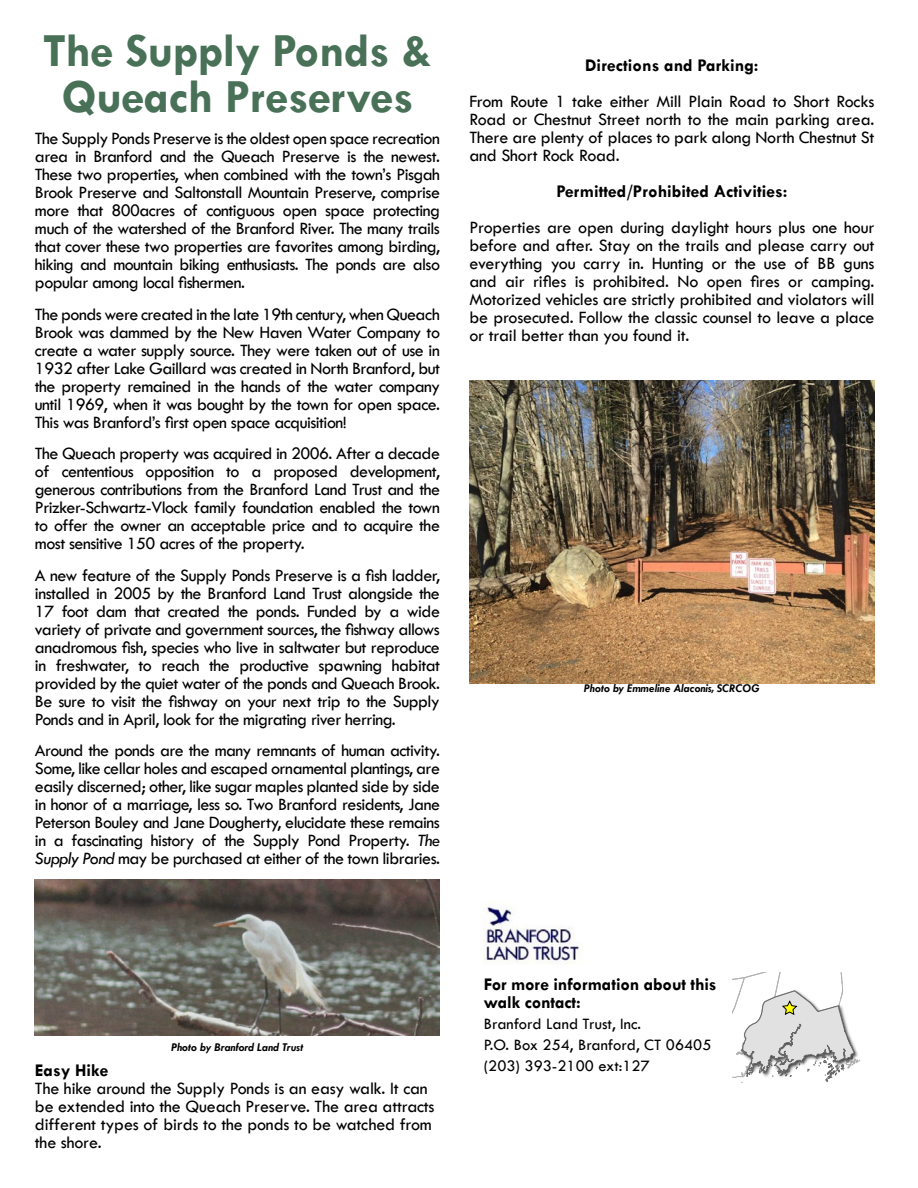
<style>
.page{position:relative;width:918px;height:1188px;background:#fff}
.page>*{position:absolute;margin:0;border:0;box-sizing:border-box;transform-origin:0 0}
.t1{font:700 48px/45.8px "Tw Cen";letter-spacing:-.01em;color:#487157;text-align:center}
.t2{font:18px/18px "Tw Cen";letter-spacing:-.03em;color:#000;text-align:justify}
.t3{font:18px/18px "Tw Cen";letter-spacing:-.01em;color:#000}
.t4{font:700 18px/18px "Tw Cen";color:#000}
.t5{font:16.5px/21px "Tw Cen";color:#000}
.t6{font:italic 700 12px "Tw Cen";color:#000}
.s1{font-style:italic}
</style>
<div class="page">
<svg style="left:733px;top:972px;width:127px;height:111px"></svg>
<img style="left:484px;top:901px;width:97px;height:64px">
<img style="left:35px;top:880px;width:405px;height:156px">
<img style="left:469px;top:380px;width:405px;height:304px">
<h1 class="t1" style="left:43px;top:27px;width:390px">The Supply Ponds &amp;<br>Queach Preserves</h1>
<p class="t2" style="left:35px;top:129px;width:407px">The Supply Ponds Preserve is the oldest open space recreation area in Branford and the Queach Preserve is the newest.<br>These two properties, when combined with the town’s Pisgah Brook Preserve and Saltonstall Mountain Preserve, comprise more that 800acres of contiguous open space protecting much of the watershed of the Branford River. The many trails that cover these two properties are favorites among birding, hiking and mountain biking enthusiasts. The ponds are also popular among local fishermen.</p>
<p class="t2" style="left:35px;top:305px;width:407px">The ponds were created in the late 19th century, when Queach Brook was dammed by the New Haven Water Company to create a water supply source. They were taken out of use in 1932 after Lake Gaillard was created in North Branford, but the property remained in the hands of the water company until 1969, when it was bought by the town for open space.<br>This was Branford’s first open space acquisition!</p>
<p class="t2" style="left:35px;top:444px;width:407px">The Queach property was acquired in 2006. After a decade of cententious opposition to a proposed development, generous contributions from the Branford Land Trust and the Prizker-Schwartz-Vlock family foundation enabled the town to offer the owner an acceptable price and to acquire the most sensitive 150 acres of the property.</p>
<p class="t2" style="left:35px;top:566px;width:407px">A new feature of the Supply Ponds Preserve is a fish ladder, installed in 2005 by the Branford Land Trust alongside the 17 foot dam that created the ponds. Funded by a wide variety of private and government sources, the fishway allows anadromous fish, species who live in saltwater but reproduce in freshwater, to reach the productive spawning habitat provided by the quiet water of the ponds and Queach Brook.<br>Be sure to visit the fishway on your next trip to the Supply Ponds and in April, look for the migrating river herring.</p>
<p class="t2" style="left:35px;top:741px;width:407px">Around the ponds are the many remnants of human activity.<br>Some, like cellar holes and escaped ornamental plantings, are easily discerned; other, like sugar maples planted side by side in honor of a marriage, less so. Two Branford residents, Jane Peterson Bouley and Jane Dougherty, elucidate these remains in a fascinating history of the Supply Pond Property. <span class="s1">The Supply Pond</span> may be purchased at either of the town libraries.</p>
<p class="t4" style="left:585px;top:56px;width:175px">Directions and Parking:</p>
<p class="t2" style="left:469px;top:92px;width:407px">From Route 1 take either Mill Plain Road to Short Rocks Road or Chestnut Street north to the main parking area.<br>There are plenty of places to park along North Chestnut St and Short Rock Road.</p>
<p class="t4" style="left:556px;top:182px;width:232px">Permitted/Prohibited Activities:</p>
<p class="t2" style="left:469px;top:218px;width:407px">Properties are open during daylight hours plus one hour before and after. Stay on the trails and please carry out everything you carry in. Hunting or the use of BB guns and air rifles is prohibited. No open fires or camping.<br>Motorized vehicles are strictly prohibited and violators will be prosecuted. Follow the classic counsel to leave a place or trail better than you found it.</p>
<p class="t6" style="left:584px;top:681px;width:177px">Photo by Emmeline Alaconis, SCRCOG</p>
<p class="t6" style="left:171px;top:1040px;width:134px">Photo by Branford Land Trust</p>
<p class="t4" style="left:35px;top:1061px;width:75px">Easy Hike</p>
<p class="t3" style="left:35px;top:1080px;width:401px">The hike around the Supply Ponds is an easy walk. It can be extended into the Queach Preserve. The area attracts different types of birds to the ponds to be watched from the shore.</p>
<p class="t4" style="left:484px;top:975px;width:234px">For more information about this walk contact:</p>
<p class="t5" style="left:484px;top:1014px;width:229px">Branford Land Trust, Inc.<br>P.O. Box 254, Branford, CT 06405 (203) 393-2100 ext:127</p>
</div>
